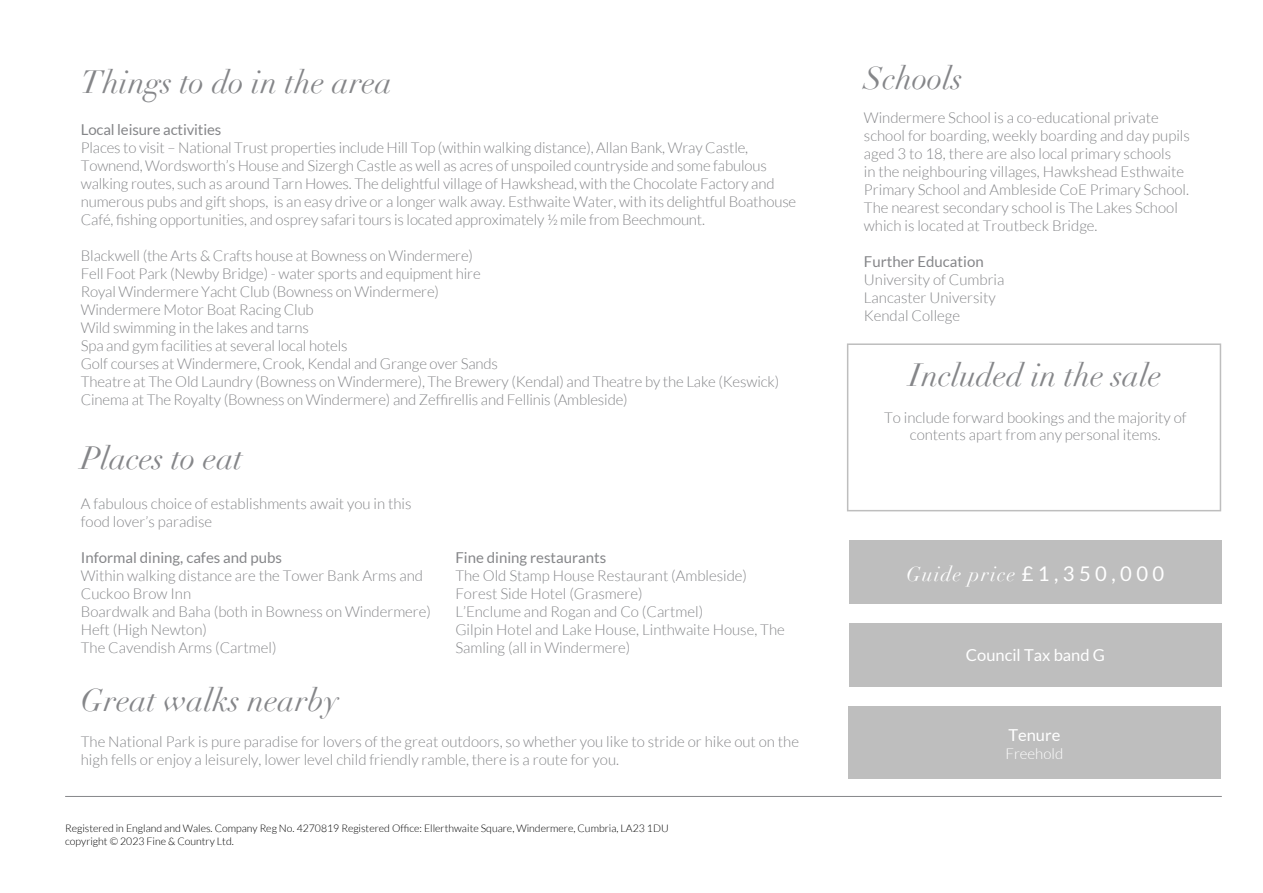
<style>
.page{position:relative;width:1263px;height:893px;background:#fff}
.page>*{position:absolute;margin:0;border:0;box-sizing:border-box;transform-origin:0 0}
.t1{font:italic 31.5px "Didot";color:#858689}
.t2{font:italic 20.25px "Didot";letter-spacing:.06em;color:#fff}
.t3{font:16.5px "Lato";color:#fff}
.t4{font:300 15px/18px "Lato";color:#858689}
.t5{font:15px "Lato";color:#858689}
.t6{font:300 15px "Lato";color:#fff}
.t7{font:300 10.5px/13.5px "Lato";color:#000}
.s1{font-family:"Lato";font-style:normal}
</style>
<div class="page">
<div style="left:847px;top:343px;width:374px;height:168px;border:2px solid #bebebe"></div>
<div style="left:849px;top:540px;width:373px;height:64px;background:#bebebe"></div>
<hr style="left:65px;top:796px;width:1157px;height:1px;background:#858689">
<div style="left:849px;top:623px;width:373px;height:63px;background:#bebebe"></div>
<div style="left:848px;top:706px;width:372px;height:72px;background:#bebebe"></div>
<h1 class="t1" style="left:81px;top:63px;width:313px">Things to do in the area</h1>
<p class="t5" style="left:81px;top:121px;width:142px">Local leisure activities</p>
<p class="t4" style="left:81px;top:139px;width:717px">Places to visit – National Trust properties include Hill Top (within walking distance), Allan Bank, Wray Castle, Townend, Wordsworth’s House and Sizergh Castle as well as acres of unspoiled countryside and some fabulous walking routes, such as around Tarn Howes. The delightful village of Hawkshead, with the Chocolate Factory and numerous pubs and gift shops, is an easy drive or a longer walk away. Esthwaite Water, with its delightful Boathouse Café, fishing opportunities, and osprey safari tours is located approximately ½ mile from Beechmount.</p>
<p class="t4" style="left:81px;top:247px;width:700px">Blackwell (the Arts &amp; Crafts house at Bowness on Windermere)<br>Fell Foot Park (Newby Bridge) - water sports and equipment hire<br>Royal Windermere Yacht Club (Bowness on Windermere)<br>Windermere Motor Boat Racing Club<br>Wild swimming in the lakes and tarns<br>Spa and gym facilities at several local hotels<br>Golf courses at Windermere, Crook, Kendal and Grange over Sands<br>Theatre at The Old Laundry (Bowness on Windermere), The Brewery (Kendal) and Theatre by the Lake (Keswick)<br>Cinema at The Royalty (Bowness on Windermere) and Zeffirellis and Fellinis (Ambleside)</p>
<h1 class="t1" style="left:81px;top:438px;width:164px">Places to eat</h1>
<p class="t4" style="left:81px;top:495px;width:332px">A fabulous choice of establishments await you in this food lover’s paradise</p>
<p class="t5" style="left:81px;top:549px;width:203px">Informal dining, cafes and pubs</p>
<p class="t4" style="left:81px;top:567px;width:352px">Within walking distance are the Tower Bank Arms and Cuckoo Brow Inn<br>Boardwalk and Baha (both in Bowness on Windermere)<br>Heft (High Newton)<br>The Cavendish Arms (Cartmel)</p>
<p class="t5" style="left:455px;top:549px;width:152px">Fine dining restaurants</p>
<p class="t4" style="left:455px;top:567px;width:331px">The Old Stamp House Restaurant (Ambleside)<br>Forest Side Hotel (Grasmere)<br>L’Enclume and Rogan and Co (Cartmel)<br>Gilpin Hotel and Lake House, Linthwaite House, The Samling (all in Windermere)</p>
<h1 class="t1" style="left:81px;top:681px;width:259px">Great walks nearby</h1>
<p class="t4" style="left:81px;top:733px;width:720px">The National Park is pure paradise for lovers of the great outdoors, so whether you like to stride or hike out on the high fells or enjoy a leisurely, lower level child friendly ramble, there is a route for you.</p>
<p class="t7" style="left:65px;top:821px;width:605px">Registered in England and Wales. Company Reg No. 4270819 Registered Office: Ellerthwaite Square, Windermere, Cumbria, LA23 1DU copyright © 2023 Fine &amp; Country Ltd.</p>
<h1 class="t1" style="left:864px;top:59px;width:100px">Schools</h1>
<p class="t4" style="left:864px;top:108px;width:327px">Windermere School is a co-educational private school for boarding, weekly boarding and day pupils aged 3 to 18, there are also local primary schools<br>in the neighbouring villages, Hawkshead Esthwaite Primary School and Ambleside CoE Primary School.<br>The nearest secondary school is The Lakes School which is located at Troutbeck Bridge.</p>
<p class="t5" style="left:864px;top:253px;width:121px">Further Education</p>
<p class="t4" style="left:864px;top:270px;width:142px">University of Cumbria<br>Lancaster University<br>Kendal College</p>
<h1 class="t1" style="left:909px;top:355px;width:254px">Included in the sale</h1>
<p class="t4" style="left:884px;top:410px;width:304px;line-height:16.5px;text-align:center">To include forward bookings and the majority of contents apart from any personal items.</p>
<h2 class="t2" style="left:906px;top:562px;width:259px">Guide price<span class="s1">£1,350,000</span></h2>
<p class="t3" style="left:966px;top:646px;width:141px">Council Tax band G</p>
<p class="t3" style="left:1008px;top:726px;width:54px">Tenure</p>
<p class="t6" style="left:1005px;top:746px;width:59px">Freehold</p>
</div>
